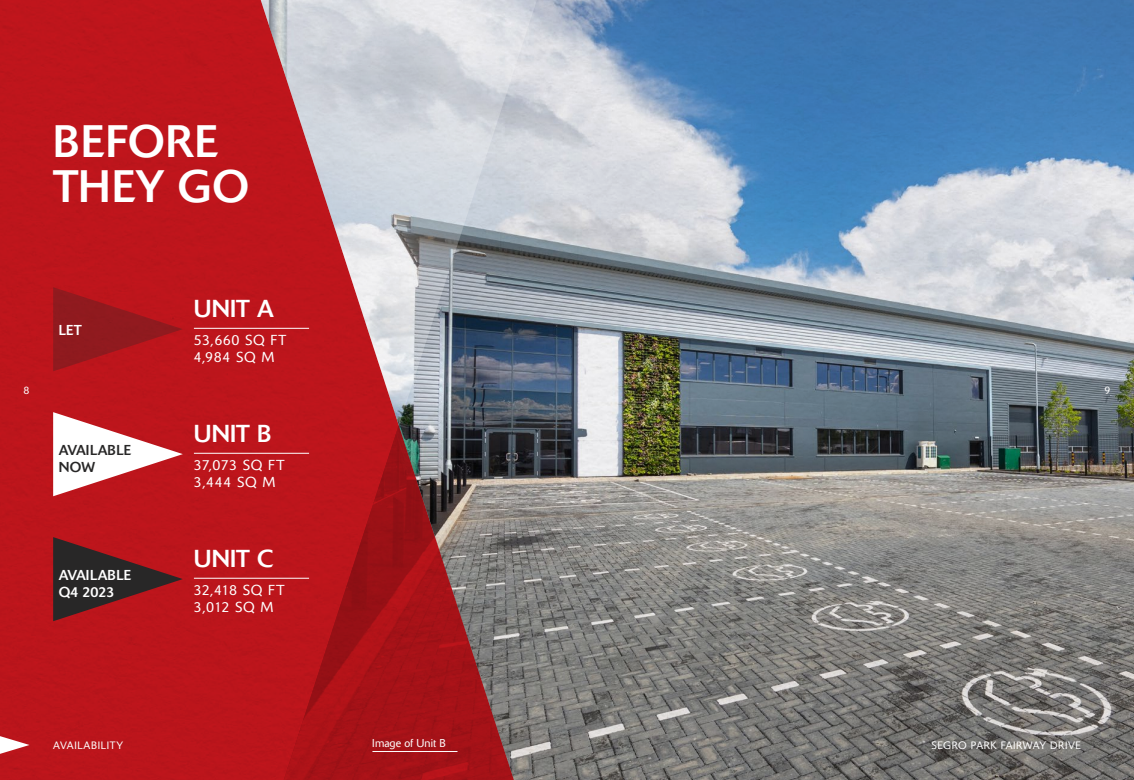
<style>
.page{position:relative;width:1134px;height:780px;background:#fff}
.page>*{position:absolute;margin:0;border:0;box-sizing:border-box;transform-origin:0 0}
.t1{font:45px/45px "Delta BQ";letter-spacing:.02em;color:#fff}
.t2{font:24.25px "Delta BQ";letter-spacing:.01em;color:#fff}
.t3{font:300 14.38px/17.1px "Delta BQ";letter-spacing:.04em;color:#fff}
.t4{font:300 14.38px/17.1px "Delta BQ";letter-spacing:-.005em;color:#fff}
.t5{font:14.25px/17.1px "Delta BQ";color:#fff}
.t6{font:14.25px/17.1px "Delta BQ";color:#282727}
.t7{font:300 11.25px "Delta BQ";letter-spacing:.005em;color:#fff}
.t8{font:300 10.62px "Delta BQ";letter-spacing:.055em;color:#fff}
</style>
<div class="page">
<div style="left:0;top:0;width:260px;height:780px;background:#bc151c"></div>
<img style="left:260px;top:0;width:874px;height:780px">
<hr style="left:194px;top:577px;width:115px;height:1px;background:#fff">
<svg style="left:53px;top:537px;width:130px;height:84px;background:#711d21"></svg>
<hr style="left:194px;top:453px;width:115px;height:1px;background:#fff">
<svg style="left:53px;top:412px;width:130px;height:84px"></svg>
<hr style="left:194px;top:328px;width:115px;height:1px;background:#fff">
<svg style="left:53px;top:287px;width:130px;height:84px;background:#a6171d"></svg>
<svg style="left:280px;top:426px;width:237px;height:354px;background:#9b474a"></svg>
<img style="left:283px;top:426px;width:231px;height:354px">
<svg style="left:257px;top:0;width:283px;height:426px;background:#b99299"></svg>
<hr style="left:372px;top:751px;width:85px;height:1px;background:#fff">
<svg style="left:0;top:736px;width:30px;height:17px"></svg>
<h1 class="t1" style="left:53px;top:118px;width:197px">BEFORE<br>THEY GO</h1>
<p class="t5" style="left:59px;top:321px;width:24px">LET</p>
<h2 class="t2" style="left:194px;top:294px;width:81px">UNIT A</h2>
<p class="t3" style="left:194px;top:331px;width:94px">53,660 SQ FT<br>4,984 SQ M</p>
<p class="t8" style="left:24px;top:384px;width:7px">8</p>
<p class="t8" style="left:1104px;top:384px;width:7px">9</p>
<p class="t6" style="left:59px;top:441px;width:74px">AVAILABLE<br>NOW</p>
<p class="t5" style="left:59px;top:566px;width:74px">AVAILABLE<br>Q4 2023</p>
<h2 class="t2" style="left:194px;top:419px;width:79px">UNIT B</h2>
<p class="t3" style="left:194px;top:456px;width:91px">37,073 SQ FT<br>3,444 SQ M</p>
<h2 class="t2" style="left:194px;top:544px;width:81px">UNIT C</h2>
<p class="t4" style="left:194px;top:581px;width:91px">32,418 SQ FT<br>3,012 SQ M</p>
<p class="t8" style="left:53px;top:739px;width:71px">AVAILABILITY</p>
<p class="t7" style="left:372px;top:736px;width:75px">Image of Unit B</p>
<p class="t8" style="left:931px;top:739px;width:151px">SEGRO PARK FAIRWAY DRIVE</p>
</div>
